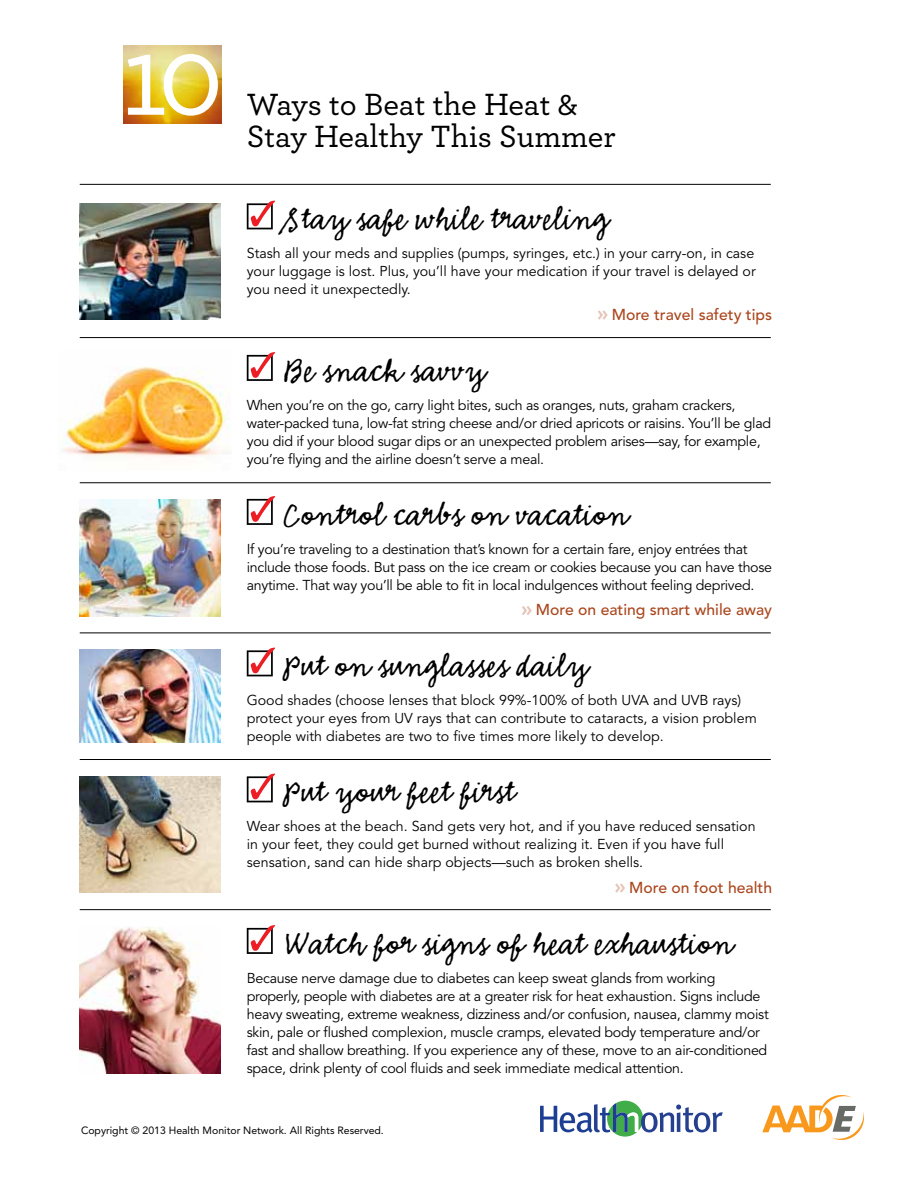
<style>
.page{position:relative;width:918px;height:1188px;background:#fff}
.page>*{position:absolute;margin:0;border:0;box-sizing:border-box;transform-origin:0 0}
.t1{font:36px "Emmascript MVB Std";color:#000}
.t2{font:500 32.25px/31.5px "Archer";letter-spacing:-.01em;color:#000}
.t3{font:500 15.75px "Avenir LT Std";color:#aa471e}
.t4{font:14.25px/18px "Avenir LT Std";letter-spacing:-.02em;color:#000}
.t5{font:14.25px/18px "Avenir LT Std";color:#000}
.t6{font:10.5px "Avenir LT Std";color:#000}
</style>
<div class="page">
<img style="left:59px;top:367px;width:170px;height:90px">
<img style="left:80px;top:650px;width:140px;height:93px">
<img style="left:80px;top:203px;width:140px;height:117px">
<img style="left:80px;top:500px;width:141px;height:116px">
<img style="left:80px;top:776px;width:140px;height:117px">
<img style="left:80px;top:927px;width:141px;height:146px">
<hr style="left:80px;top:184px;width:691px;height:1px;background:#000">
<hr style="left:80px;top:337px;width:691px;height:1px;background:#000">
<hr style="left:80px;top:482px;width:691px;height:1px;background:#000">
<hr style="left:80px;top:633px;width:691px;height:1px;background:#000">
<hr style="left:80px;top:759px;width:691px;height:1px;background:#000">
<hr style="left:80px;top:909px;width:691px;height:1px;background:#000">
<svg style="left:247px;top:201px;width:28px;height:28px"></svg>
<svg style="left:598px;top:310px;width:10px;height:10px"></svg>
<svg style="left:247px;top:352px;width:28px;height:29px"></svg>
<svg style="left:247px;top:496px;width:28px;height:29px"></svg>
<svg style="left:522px;top:606px;width:10px;height:9px"></svg>
<svg style="left:247px;top:648px;width:28px;height:28px"></svg>
<svg style="left:247px;top:774px;width:28px;height:28px"></svg>
<svg style="left:615px;top:883px;width:10px;height:10px"></svg>
<svg style="left:247px;top:925px;width:28px;height:29px"></svg>
<img style="left:123px;top:45px;width:98px;height:78px">
<svg style="left:128px;top:54px;width:90px;height:62px"></svg>
<svg style="left:540px;top:1101px;width:183px;height:36px"></svg>
<svg style="left:762px;top:1095px;width:102px;height:45px"></svg>
<h2 class="t2" style="left:247px;top:88px;width:370px">Ways to Beat the Heat &amp;<br>Stay Healthy This Summer</h2>
<h1 class="t1" style="left:284px;top:199px;width:327px">Stay safe while traveling</h1>
<p class="t4" style="left:247px;top:245px;width:511px;text-align:justify">Stash all your meds and supplies (pumps, syringes, etc.) in your carry-on, in case your luggage is lost. Plus, you’ll have your medication if your travel is delayed or you need it unexpectedly.</p>
<p class="t3" style="left:612px;top:305px;width:162px">More travel safety tips</p>
<h1 class="t1" style="left:284px;top:351px;width:203px">Be snack savvy</h1>
<p class="t4" style="left:247px;top:396px;width:526px">When you’re on the go, carry light bites, such as oranges, nuts, graham crackers, water-packed tuna, low-fat string cheese and/or dried apricots or raisins. You’ll be glad you did if your blood sugar dips or an unexpected problem arises—say, for example, you’re flying and the airline doesn’t serve a meal.</p>
<h1 class="t1" style="left:284px;top:495px;width:346px">Control carbs on vacation</h1>
<p class="t4" style="left:247px;top:540px;width:527px">If you’re traveling to a destination that’s known for a certain fare, enjoy entrées that include those foods. But pass on the ice cream or cookies because you can have those anytime. that way you’ll be able to fit in local indulgences without feeling deprived.</p>
<p class="t3" style="left:536px;top:601px;width:238px">More on eating smart while away</p>
<h1 class="t1" style="left:284px;top:646px;width:306px">Put on sunglasses daily</h1>
<p class="t5" style="left:247px;top:692px;width:512px">Good shades (choose lenses that block 99%-100% of both UVA and UVB rays) protect your eyes from UV rays that can contribute to cataracts, a vision problem people with diabetes are two to five times more likely to develop.</p>
<h1 class="t1" style="left:284px;top:772px;width:233px">Put your feet first</h1>
<p class="t5" style="left:247px;top:818px;width:510px">Wear shoes at the beach. Sand gets very hot, and if you have reduced sensation in your feet, they could get burned without realizing it. Even if you have full sensation, sand can hide sharp objects—such as broken shells.</p>
<p class="t3" style="left:629px;top:878px;width:145px">More on foot health</p>
<h1 class="t1" style="left:284px;top:924px;width:451px">Watch for signs of heat exhaustion</h1>
<p class="t4" style="left:247px;top:969px;width:523px">Because nerve damage due to diabetes can keep sweat glands from working properly, people with diabetes are at a greater risk for heat exhaustion. Signs include heavy sweating, extreme weakness, dizziness and/or confusion, nausea, clammy moist skin, pale or flushed complexion, muscle cramps, elevated body temperature and/or fast and shallow breathing. If you experience any of these, move to an air-conditioned space, drink plenty of cool fluids and seek immediate medical attention.</p>
<p class="t6" style="left:81px;top:1125px;width:304px">Copyright © 2013 Health Monitor Network. All Rights Reserved.</p>
</div>
